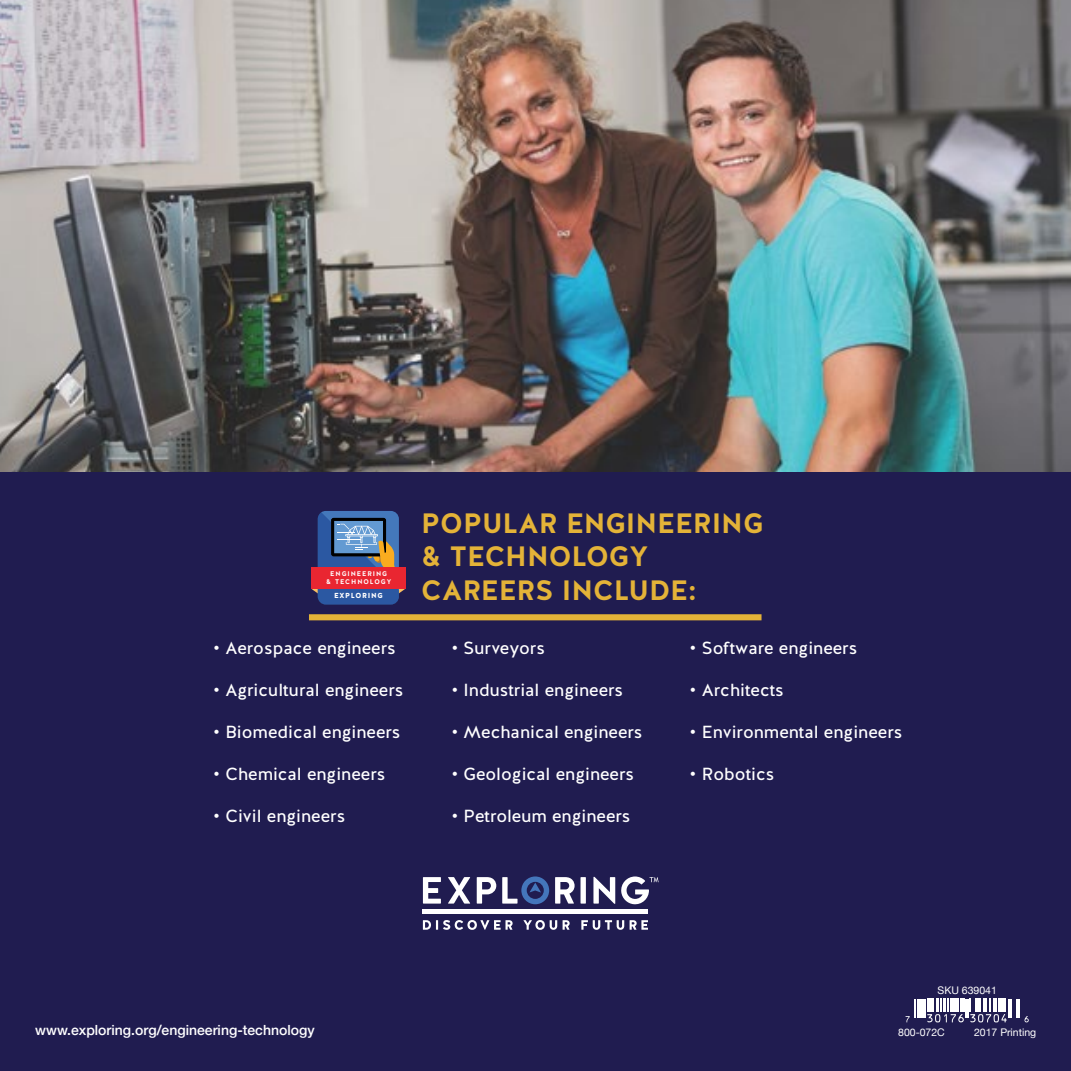
<style>
.page{position:relative;width:1071px;height:1071px;background:#fff}
.page>*{position:absolute;margin:0;border:0;box-sizing:border-box;transform-origin:0 0}
.t1{font:700 28px/33.6px "Halis GR";color:#e4b338}
.t2{font:17.5px "Halis GR";color:#fff}
.t3{font:500 14px "Helvetica Neue";color:#fff}
.t4{font:10.5px "Helvetica Neue";color:#fff}
.t5{font:900 7.35px "Halis R";letter-spacing:.1em;color:#fff}
.t6{font:700 6.65px/7.9px "Halis GR";letter-spacing:.14em;color:#fff;text-align:center}
</style>
<div class="page">
<img style="left:0;top:0;width:1071px;height:472px">
<div style="left:0;top:472px;width:1071px;height:599px;background:#201c50"></div>
<svg style="left:423px;top:920px;width:225px;height:10px"></svg>
<hr style="left:423px;top:910px;width:225px;height:4px;background:#fff">
<svg style="left:423px;top:877px;width:18px;height:27px"></svg>
<svg style="left:448px;top:877px;width:22px;height:27px"></svg>
<svg style="left:477px;top:877px;width:19px;height:27px"></svg>
<svg style="left:555px;top:877px;width:20px;height:27px"></svg>
<div style="left:581px;top:877px;width:5px;height:27px;background:#fff"></div>
<svg style="left:502px;top:876px;width:47px;height:28px"></svg>
<svg style="left:593px;top:876px;width:66px;height:29px"></svg>
<div style="left:309px;top:614px;width:453px;height:6px;background:#e4b338"></div>
<svg style="left:311px;top:511px;width:95px;height:94px;background:#6d557b"></svg>
<hr style="left:919px;top:999px;width:3px;height:19px;background:#fff">
<hr style="left:923px;top:999px;width:3px;height:19px;background:#fff">
<svg style="left:906px;top:999px;width:12px;height:23px"></svg>
<svg style="left:927px;top:999px;width:92px;height:23px"></svg>
<svg style="left:1025px;top:1016px;width:4px;height:6px"></svg>
<p class="t6" style="left:326px;top:570px;width:66px">ENGINEERING<br>&amp; TECHNOLOGY</p>
<p class="t5" style="left:334px;top:591px;width:50px">EXPLORING</p>
<p class="t2" style="left:213px;top:636px;width:184px">• Aerospace engineers</p>
<p class="t2" style="left:213px;top:678px;width:192px">• Agricultural engineers</p>
<p class="t2" style="left:213px;top:720px;width:189px">• Biomedical engineers</p>
<p class="t2" style="left:213px;top:762px;width:174px">• Chemical engineers</p>
<p class="t2" style="left:213px;top:804px;width:134px">• Civil engineers</p>
<h1 class="t1" style="left:421px;top:507px;width:344px">POPULAR ENGINEERING &amp; TECHNOLOGY<br>CAREERS INCLUDE:</h1>
<p class="t2" style="left:451px;top:636px;width:95px">• Surveyors</p>
<p class="t2" style="left:451px;top:678px;width:173px">• Industrial engineers</p>
<p class="t2" style="left:451px;top:720px;width:193px">• Mechanical engineers</p>
<p class="t2" style="left:451px;top:762px;width:184px">• Geological engineers</p>
<p class="t2" style="left:451px;top:804px;width:181px">• Petroleum engineers</p>
<p class="t2" style="left:690px;top:636px;width:169px">• Software engineers</p>
<p class="t2" style="left:690px;top:678px;width:96px">• Architects</p>
<p class="t2" style="left:690px;top:720px;width:214px">• Environmental engineers</p>
<p class="t2" style="left:690px;top:762px;width:86px">• Robotics</p>
<p class="t3" style="left:35px;top:1019px;width:281px">www.exploring.org/engineering-technology</p>
<p class="t4" style="left:938px;top:982px;width:61px">SKU 639041</p>
<p class="t4" style="left:898px;top:1024px;width:48px">800-072C</p>
<p class="t4" style="left:974px;top:1024px;width:64px">2017 Printing</p>
</div>
